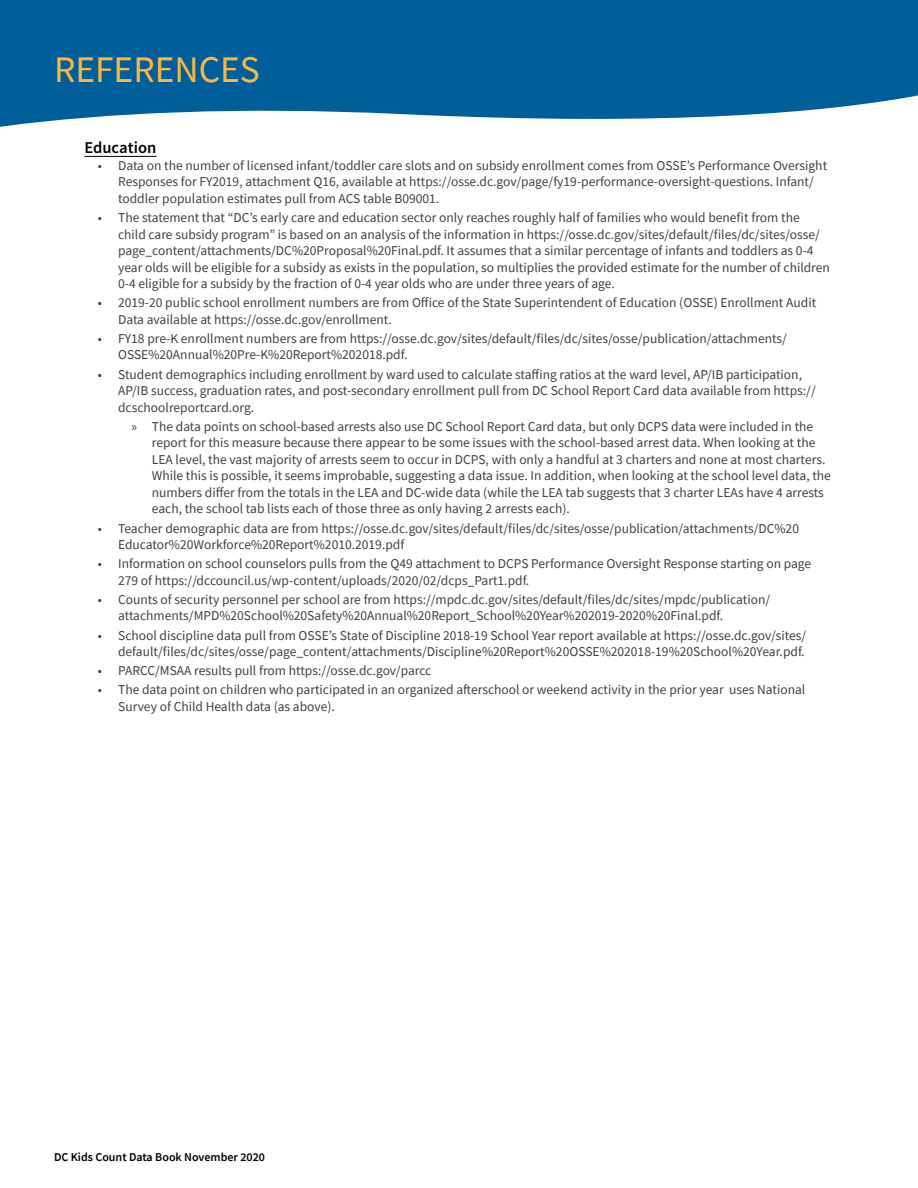
<style>
.page{position:relative;width:918px;height:1188px;background:#fff}
.page>*{position:absolute;margin:0;border:0;box-sizing:border-box;transform-origin:0 0}
.t1{font:37.5px "Source Sans Pro";color:#fdb740}
.t2{font:600 16.5px "Source Sans Pro";color:#000}
.t3{font:13.5px/16.5px "Source Sans Pro";color:#414042}
.t4{font:600 12px "Source Sans Pro";color:#000}
.s1{font-family:"Myriad Pro"}
</style>
<div class="page">
<svg style="left:0;top:0;width:918px;height:157px;fill:#005f9b"></svg>
<hr style="left:84px;top:156px;width:72px;height:1px;background:#000">
<h1 class="t1" style="left:54px;top:45px;width:207px">REFERENCES</h1>
<p class="t2" style="left:84px;top:137px;width:73px">Education</p>
<p class="t3" style="left:118px;top:157px;width:711px;text-indent:-20px">• Data on the number of licensed infant/toddler care slots and on subsidy enrollment comes from OSSE’s Performance Oversight<br>Responses for FY2019, attachment Q16, available at https://osse.dc.gov/page/fy19-performance-oversight-questions. Infant/ toddler population estimates pull from ACS table B09001.</p>
<p class="t3" style="left:118px;top:209px;width:713px;text-indent:-20px">• The statement that “DC’s early care and education sector only reaches roughly half of families who would benefit from the child care subsidy program” is based on an analysis of the information in https://osse.dc.gov/sites/default/files/dc/sites/osse/ page_content/attachments/DC%20Proposal%20Final.pdf. It assumes that a similar percentage of infants and toddlers as 0-4 year olds will be eligible for a subsidy as exists in the population, so multiplies the provided estimate for the number of children 0-4 eligible for a subsidy by the fraction of 0-4 year olds who are under three years of age.</p>
<p class="t3" style="left:118px;top:294px;width:700px;text-indent:-20px">• 2019-20 public school enrollment numbers are from Office of the State Superintendent of Education (OSSE) Enrollment Audit<br>Data available at https://osse.dc.gov/enrollment.</p>
<p class="t3" style="left:118px;top:330px;width:670px;text-indent:-20px">• FY18 pre-K enrollment numbers are from https://osse.dc.gov/sites/default/files/dc/sites/osse/publication/attachments/<br>OSSE%20Annual%20Pre-K%20Report%202018.pdf.</p>
<p class="t3" style="left:118px;top:366px;width:699px;text-indent:-20px">• Student demographics including enrollment by ward used to calculate staffing ratios at the ward level, AP/IB participation,<br>AP/IB success, graduation rates, and post-secondary enrollment pull from DC School Report Card data available from https:// dcschoolreportcard.org.</p>
<p class="t3" style="left:152px;top:418px;width:681px;text-indent:-20px"><span class="s1">»</span> The data points on school-based arrests also use DC School Report Card data, but only DCPS data were included in the report for this measure because there appear to be some issues with the school-based arrest data. When looking at the LEA level, the vast majority of arrests seem to occur in DCPS, with only a handful at 3 charters and none at most charters.<br>While this is possible, it seems improbable, suggesting a data issue. In addition, when looking at the school level data, the numbers differ from the totals in the LEA and DC-wide data (while the LEA tab suggests that 3 charter LEAs have 4 arrests each, the school tab lists each of those three as only having 2 arrests each).</p>
<p class="t3" style="left:118px;top:520px;width:682px;text-indent:-20px">• Teacher demographic data are from https://osse.dc.gov/sites/default/files/dc/sites/osse/publication/attachments/DC%20<br>Educator%20Workforce%20Report%2010.2019.pdf</p>
<p class="t3" style="left:118px;top:555px;width:695px;text-indent:-20px">• Information on school counselors pulls from the Q49 attachment to DCPS Performance Oversight Response starting on page<br>279 of https://dccouncil.us/wp-content/uploads/2020/02/dcps_Part1.pdf.</p>
<p class="t3" style="left:118px;top:591px;width:653px;text-indent:-20px">• Counts of security personnel per school are from https://mpdc.dc.gov/sites/default/files/dc/sites/mpdc/publication/ attachments/MPD%20School%20Safety%20Annual%20Report_School%20Year%202019-2020%20Final.pdf.</p>
<p class="t3" style="left:98px;top:627px;width:710px;text-align:right">• School discipline data pull from OSSE’s State of Discipline 2018-19 School Year report available at https://osse.dc.gov/sites/ default/files/dc/sites/osse/page_content/attachments/Discipline%20Report%20OSSE%202018-19%20School%20Year.pdf.</p>
<p class="t3" style="left:98px;top:662px;width:335px">• PARCC/MSAA results pull from https://osse.dc.gov/parcc</p>
<p class="t3" style="left:118px;top:682px;width:689px;text-indent:-20px">• The data point on children who participated in an organized afterschool or weekend activity in the prior year uses National<br>Survey of Child Health data (as above).</p>
<p class="t4" style="left:54px;top:1150px;width:213px">DC Kids Count Data Book November 2020</p>
</div>
